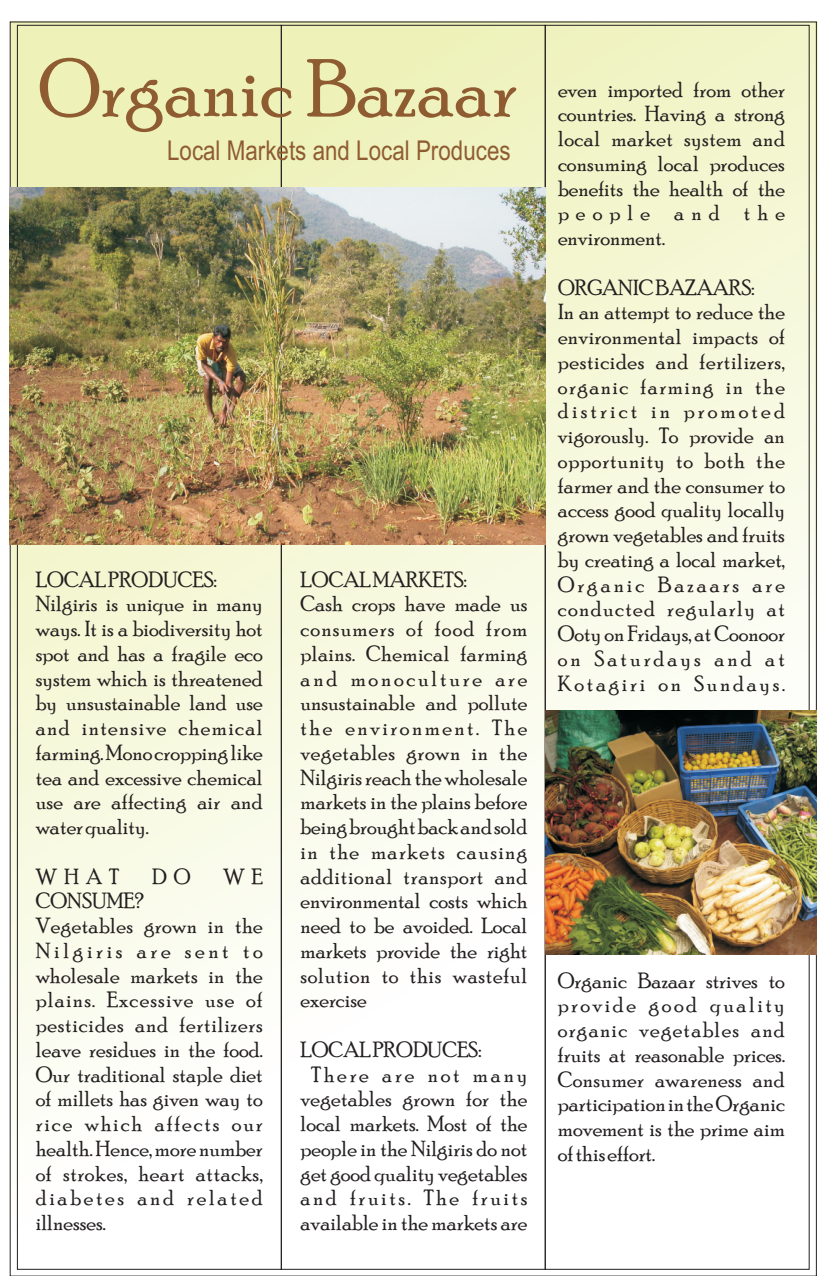
<style>
.page{position:relative;width:823px;height:1276px;background:#fff}
.page>*{position:absolute;margin:0;border:0;box-sizing:border-box;transform-origin:0 0}
.t1{font:80.8px "Poor Richard";color:#8f5c32}
.t2{font:27.2px "Arial Narrow";color:#8f5c32}
.t3{font:22px/24.8px "Poor Richard";color:#231f20}
.t4{font:22px "Poor Richard";letter-spacing:.115em;color:#231f20}
.t5{font:22px "Poor Richard";letter-spacing:.125em;color:#231f20}
</style>
<div class="page">
<img style="left:12px;top:22px;width:805px;height:1249px">
<img style="left:9px;top:187px;width:536px;height:358px">
<img style="left:545px;top:710px;width:270px;height:244px">
<h1 class="t1" style="left:39px;top:60px;width:479px">Organic Bazaar</h1>
<p class="t2" style="left:167px;top:140px;width:345px">Local Markets and Local Produces</p>
<p class="t3" style="left:36px;top:569px;width:228px">LOCAL PRODUCES:<br>Nilgiris is unique in many ways. It is a biodiversity hot spot and has a fragile eco system which is threatened by unsustainable land use and intensive chemical farming. Mono cropping like tea and excessive chemical use are affecting air and water quality.</p>
<p class="t3" style="left:36px;top:865px;width:85px">WHAT</p>
<p class="t3" style="left:152px;top:865px;width:40px">D O</p>
<p class="t3" style="left:223px;top:865px;width:41px">W E</p>
<p class="t3" style="left:36px;top:890px;width:228px">CONSUME?<br>Vegetables grown in the<br>Nilgiris are sent to wholesale markets in the plains. Excessive use of pesticides and fertilizers leave residues in the food.<br>Our traditional staple diet of millets has given way to rice which affects our health. Hence, more number of strokes, heart attacks, diabetes and related illnesses.</p>
<p class="t3" style="left:300px;top:569px;width:228px">LOCAL MARKETS:<br>Cash crops have made us consumers of food from plains. Chemical farming and monoculture are unsustainable and pollute the environment. The vegetables grown in the<br>Nilgiris reach the wholesale markets in the plains before being brought back and sold in the markets causing additional transport and environmental costs which need to be avoided. Local markets provide the right solution to this wasteful exercise</p>
<p class="t3" style="left:300px;top:1039px;width:182px">LOCAL PRODUCES:</p>
<p class="t5" style="left:311px;top:1066px;width:218px">There are not many</p>
<p class="t3" style="left:300px;top:1088px;width:228px">vegetables grown for the</p>
<p class="t3" style="left:300px;top:1113px;width:228px">local markets. Most of the</p>
<p class="t3" style="left:300px;top:1138px;width:228px">people in the Nilgiris do not</p>
<p class="t3" style="left:300px;top:1162px;width:228px">get good quality vegetables</p>
<p class="t4" style="left:300px;top:1190px;width:228px">and fruits. The fruits</p>
<p class="t3" style="left:300px;top:1212px;width:228px">available in the markets are</p>
<p class="t3" style="left:557px;top:79px;width:228px;text-align:justify">even imported from other countries. Having a strong local market system and consuming local produces benefits the health of the people and the environment.</p>
<p class="t3" style="left:557px;top:277px;width:228px">ORGANIC BAZAARS:<br>In an attempt to reduce the environmental impacts of pesticides and fertilizers, organic farming in the district in promoted vigorously. To provide an opportunity to both the farmer and the consumer to access good quality locally grown vegetables and fruits by creating a local market,<br>Organic Bazaars are conducted regularly at<br>Ooty on Fridays, at Coonoor on Saturdays and at<br>Kotagiri on Sundays.</p>
<p class="t3" style="left:557px;top:969px;width:228px;text-align:justify">Organic Bazaar strives to provide good quality organic vegetables and fruits at reasonable prices.<br>Consumer awareness and participation in the Organic movement is the prime aim of this effort.</p>
</div>
